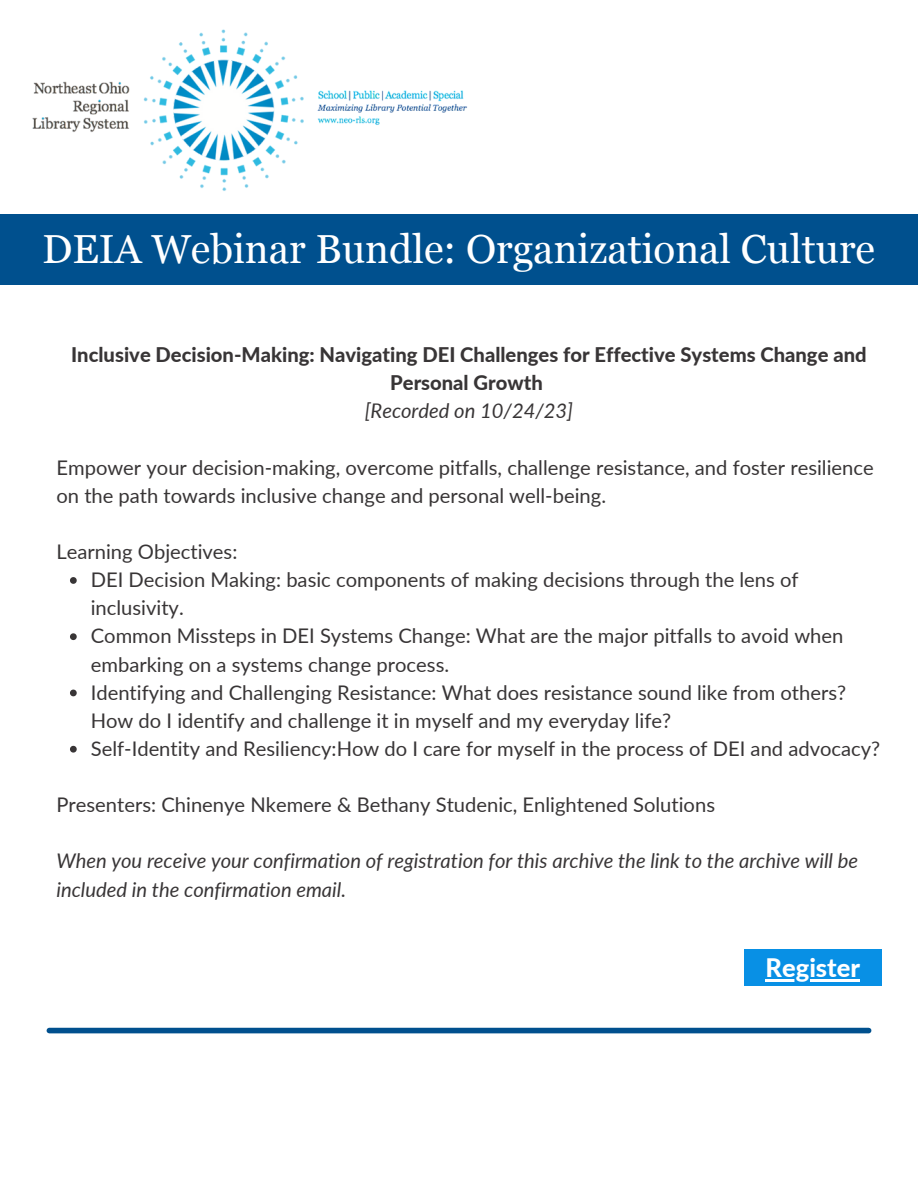
<style>
.page{position:relative;width:918px;height:1188px;background:#fff}
.page>*{position:absolute;margin:0;border:0;box-sizing:border-box;transform-origin:0 0}
.t1{font:40.5px "Georgia";color:#fff}
.t2{font:800 25.5px "Lato";color:#fff}
.t3{font:20.25px/28.2px "Lato";color:#383536}
.t4{font:italic 20.25px/28.2px "Lato";color:#383536}
.t5{font:800 20.25px/28.2px "Lato";color:#383536;text-align:center}
</style>
<div class="page">
<img style="left:32px;top:29px;width:435px;height:162px">
<div style="left:0;top:214px;width:918px;height:70px;background:#00508e"></div>
<svg style="left:70px;top:577px;width:7px;height:7px"></svg>
<svg style="left:70px;top:633px;width:7px;height:7px"></svg>
<svg style="left:70px;top:690px;width:7px;height:6px"></svg>
<svg style="left:70px;top:746px;width:7px;height:7px"></svg>
<div style="left:744px;top:949px;width:137px;height:37px;background:#0890e5"></div>
<hr style="left:766px;top:979px;width:94px;height:2px;background:#fff">
<div style="left:49px;top:1028px;width:820px;height:5px;background:#00508e"></div>
<p class="t1" style="left:42px;top:226px;width:835px">DEIA Webinar Bundle: Organizational Culture</p>
<p class="t5" style="left:71px;top:340px;width:797px">Inclusive Decision-Making: Navigating DEI Challenges for Effective Systems Change and<br>Personal Growth</p>
<p class="t4" style="left:365px;top:397px;width:210px">[Recorded on 10/24/23]</p>
<p class="t3" style="left:56px;top:453px;width:819px">Empower your decision-making, overcome pitfalls, challenge resistance, and foster resilience on the path towards inclusive change and personal well-being.</p>
<p class="t3" style="left:56px;top:537px;width:182px">Learning Objectives:</p>
<p class="t3" style="left:91px;top:565px;width:709px">DEI Decision Making: basic components of making decisions through the lens of inclusivity.</p>
<p class="t3" style="left:91px;top:622px;width:754px">Common Missteps in DEI Systems Change: What are the major pitfalls to avoid when embarking on a systems change process.</p>
<p class="t3" style="left:91px;top:678px;width:757px">Identifying and Challenging Resistance: What does resistance sound like from others?<br>How do I identify and challenge it in myself and my everyday life?</p>
<p class="t3" style="left:91px;top:734px;width:791px">Self-Identity and Resiliency:How do I care for myself in the process of DEI and advocacy?</p>
<p class="t3" style="left:56px;top:790px;width:660px">Presenters: Chinenye Nkemere &amp; Bethany Studenic, Enlightened Solutions</p>
<p class="t4" style="left:56px;top:847px;width:803px">When you receive your confirmation of registration for this archive the link to the archive will be included in the confirmation email.</p>
<p class="t2" style="left:766px;top:951px;width:96px">Register</p>
</div>
